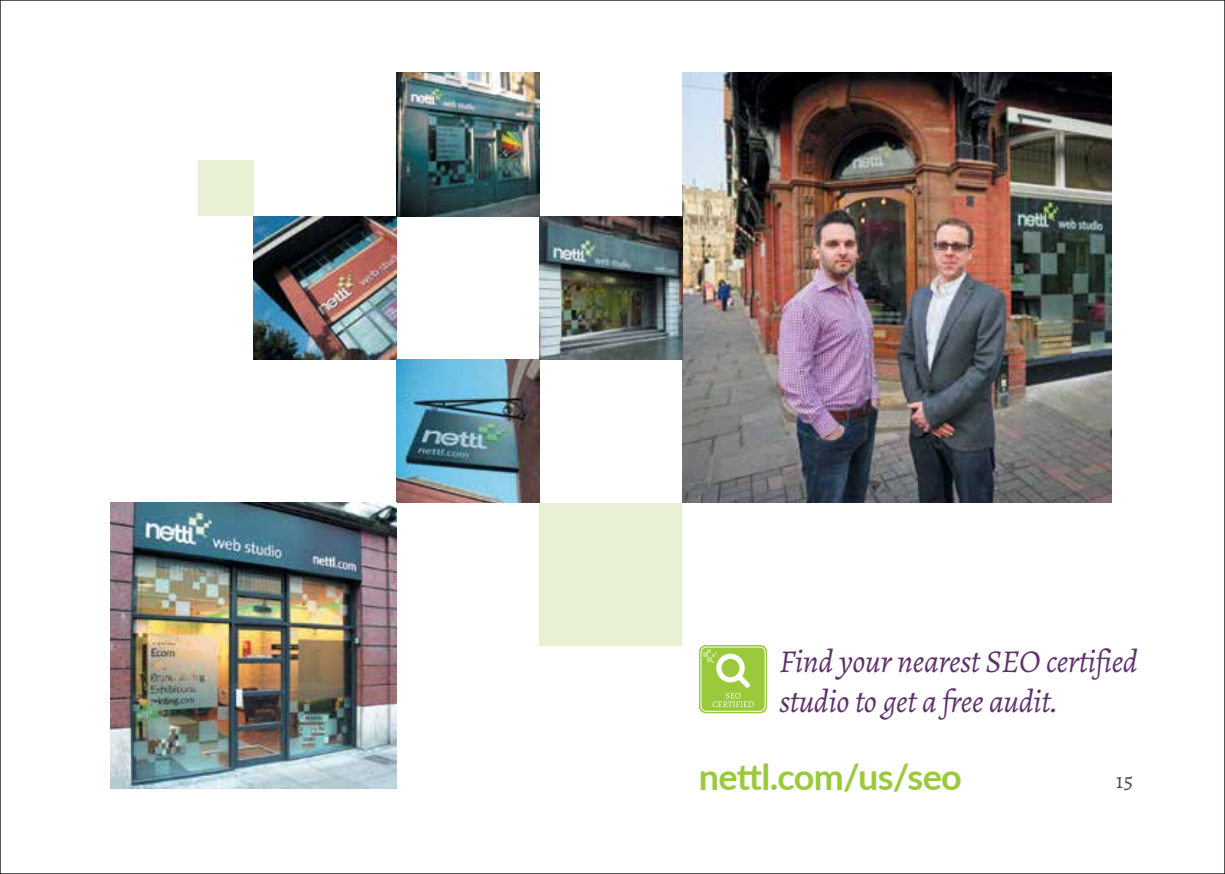
<style>
.page{position:relative;width:1225px;height:874px;background:#fff}
.page>*{position:absolute;margin:0;border:0;box-sizing:border-box;transform-origin:0 0}
.t1{font:700 36px "Lato";letter-spacing:-.02em;color:#9aca3c}
.t2{font:italic 32px/40px "Alegreya";letter-spacing:-.01em;color:#5f316c}
.t3{font:22px "Alegreya";color:#4d4d4f}
</style>
<div class="page">
<img style="left:396px;top:73px;width:143px;height:143px">
<img style="left:253px;top:216px;width:143px;height:143px">
<img style="left:682px;top:73px;width:429px;height:429px">
<img style="left:396px;top:359px;width:143px;height:143px">
<img style="left:539px;top:216px;width:143px;height:143px">
<img style="left:111px;top:502px;width:285px;height:286px">
<div style="left:539px;top:502px;width:143px;height:143px;background:#e8f1d4"></div>
<div style="left:198px;top:160px;width:55px;height:55px;background:#e8f1d4"></div>
<svg style="left:699px;top:644px;width:68px;height:69px"></svg>
<div style="left:700px;top:646px;width:65px;height:65px;border:1px solid #fff;border-radius:5px"></div>
<svg style="left:703px;top:648px;width:50px;height:58px;background:#add461"></svg>
<p class="t2" style="left:779px;top:641px;width:360px">Find your nearest SEO certified studio to get a free audit.</p>
<p class="t1" style="left:699px;top:749px;width:264px">nettl.com/us/seo</p>
<p class="t3" style="left:1116px;top:767px;width:19px">15</p>
</div>
